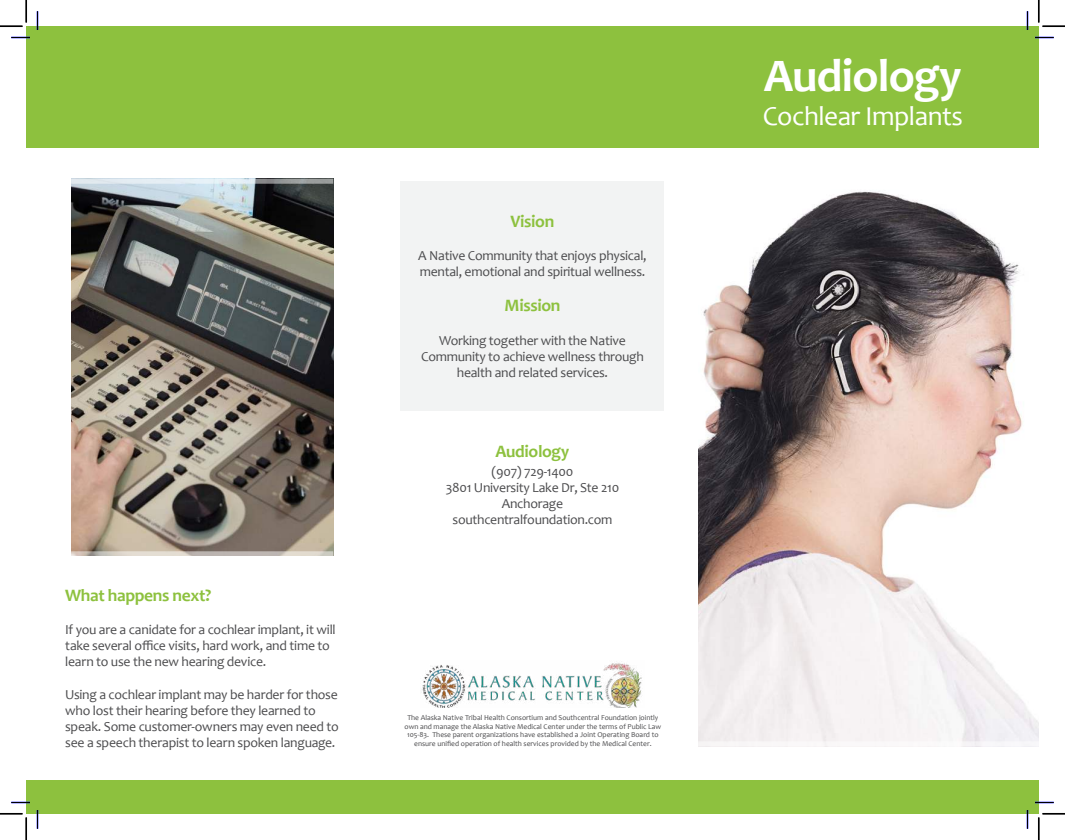
<style>
.page{position:relative;width:1065px;height:840px;background:#fff}
.page>*{position:absolute;margin:0;border:0;box-sizing:border-box;transform-origin:0 0}
.t1{font:700 46.88px "Candara";letter-spacing:-.02em;color:#fff}
.t2{font:27.5px "Candara";letter-spacing:-.02em;color:#fff}
.t3{font:700 17.5px "Candara";letter-spacing:-.02em;color:#8dc13e}
.t4{font:13.75px/16.2px "Candara";letter-spacing:-.02em;color:#4c4c4e}
.t5{font:7.5px/8.8px "Candara";color:#4c4c4e;text-align:center}
</style>
<div class="page">
<div style="left:401px;top:181px;width:263px;height:229px;background:#f2f3f3"></div>
<img style="left:421px;top:663px;width:221px;height:44px">
<img style="left:698px;top:191px;width:341px;height:550px">
<div style="left:26px;top:780px;width:1013px;height:34px;background:#8dc13e"></div>
<div style="left:26px;top:26px;width:1013px;height:122px;background:#8dc13e"></div>
<img style="left:71px;top:184px;width:262px;height:367px">
<svg style="left:71px;top:179px;width:262px;height:5px"></svg>
<svg style="left:71px;top:551px;width:262px;height:5px"></svg>
<div style="left:698px;top:741px;width:341px;height:5px;background:#f9f7f9"></div>
<svg style="left:11px;top:37px;width:19px;height:1px"></svg>
<svg style="left:1035px;top:37px;width:19px;height:1px"></svg>
<svg style="left:11px;top:802px;width:19px;height:1px"></svg>
<svg style="left:1035px;top:802px;width:19px;height:1px"></svg>
<svg style="left:37px;top:11px;width:1px;height:19px"></svg>
<svg style="left:37px;top:810px;width:1px;height:19px"></svg>
<svg style="left:1027px;top:11px;width:1px;height:19px"></svg>
<svg style="left:1027px;top:810px;width:1px;height:19px"></svg>
<hr style="left:0;top:813px;width:23px;height:2px;background:#000">
<hr style="left:1043px;top:813px;width:22px;height:2px;background:#000">
<hr style="left:1038px;top:0;width:2px;height:22px;background:#000">
<hr style="left:1038px;top:817px;width:2px;height:23px;background:#000">
<svg style="left:0;top:0;width:27px;height:27px"></svg>
<svg style="left:0;top:814px;width:27px;height:26px"></svg>
<svg style="left:1039px;top:0;width:26px;height:27px"></svg>
<svg style="left:1039px;top:814px;width:26px;height:26px"></svg>
<p class="t3" style="left:65px;top:589px;width:148px">What happens next?</p>
<p class="t4" style="left:65px;top:622px;width:272px">If you are a canidate for a cochlear implant, it will take several ofÏce visits, hard work, and time to learn to use the new hearing device.</p>
<p class="t4" style="left:65px;top:687px;width:275px">Using a cochlear implant may be harder for those who lost their hearing before they learned to speak. Some customer-owners may even need to see a speech therapist to learn spoken language.</p>
<p class="t3" style="left:511px;top:215px;width:45px">Vision</p>
<p class="t4" style="left:418px;top:248px;width:230px">A Native Community that enjoys physical, mental, emotional and spiritual wellness.</p>
<p class="t3" style="left:505px;top:299px;width:57px">Mission</p>
<p class="t4" style="left:421px;top:333px;width:224px;text-align:center">Working together with the Native<br>Community to achieve wellness through health and related services.</p>
<p class="t3" style="left:496px;top:445px;width:75px">Audiology</p>
<p class="t4" style="left:446px;top:464px;width:175px;text-align:center">(907) 729-1400<br>3801 University Lake Dr, Ste 210<br>Anchorage southcentralfoundation.com</p>
<p class="t5" style="left:404px;top:714px;width:258px">The Alaska Native Tribal Health Consortium and Southcentral Foundation jointly own and manage the Alaska Native Medical Center under the terms of Public Law 105-83. These parent organizations have established a Joint Operating Board to ensure unified operation of health services provided by the Medical Center.</p>
<h1 class="t1" style="left:764px;top:59px;width:200px">Audiology</h1>
<h2 class="t2" style="left:763px;top:105px;width:202px">Cochlear Implants</h2>
</div>
